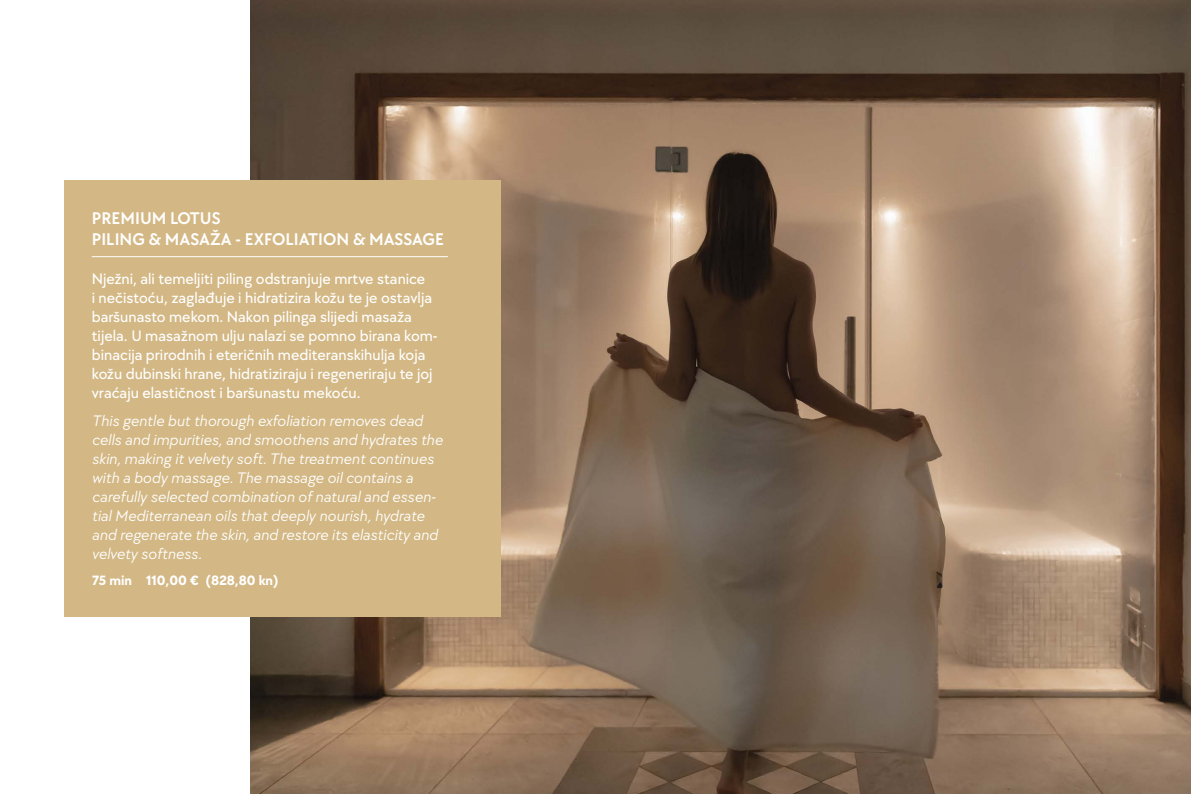
<style>
.page{position:relative;width:1191px;height:794px;background:#fff}
.page>*{position:absolute;margin:0;border:0;box-sizing:border-box;transform-origin:0 0}
.t1{font:600 17.5px/21px "TT Chocolates";color:#fff}
.t2{font:italic 15.75px/18.9px "TT Chocolates";color:#fff}
.t3{font:500 15.75px/18.9px "TT Chocolates";color:#fff}
.t4{font:700 14px "TT Chocolates";color:#fff}
</style>
<div class="page">
<img style="left:251px;top:0;width:940px;height:794px">
<div style="left:64px;top:180px;width:437px;height:437px;background:#d3b885"></div>
<hr style="left:92px;top:256px;width:356px;height:1px;background:#fff">
<p class="t1" style="left:92px;top:207px;width:354px">PREMIUM LOTUS<br>PILING &amp; MASAŽA - EXFOLIATION &amp; MASSAGE</p>
<p class="t3" style="left:92px;top:269px;width:347px">Nježni, ali temeljiti piling odstranjuje mrtve stanice<br>i nečistoću, zaglađuje i hidratizira kožu te je ostavlja baršunasto mekom. Nakon pilinga slijedi masaža tijela. U masažnom ulju nalazi se pomno birana kom&shy;binacija prirodnih i eteričnih mediteranskihulja koja kožu dubinski hrane, hidratiziraju i regeneriraju te joj vraćaju elastičnost i baršunastu mekoću.</p>
<p class="t2" style="left:92px;top:411px;width:352px">This gentle but thorough exfoliation removes dead cells and impurities, and smoothens and hydrates the skin, making it velvety soft. The treatment continues with a body massage. The massage oil contains a carefully selected combination of natural and essen&shy;tial Mediterranean oils that deeply nourish, hydrate and regenerate the skin, and restore its elasticity and velvety softness.</p>
<p class="t4" style="left:92px;top:571px;width:188px">75 min 110,00 € (828,80 kn)</p>
</div>
